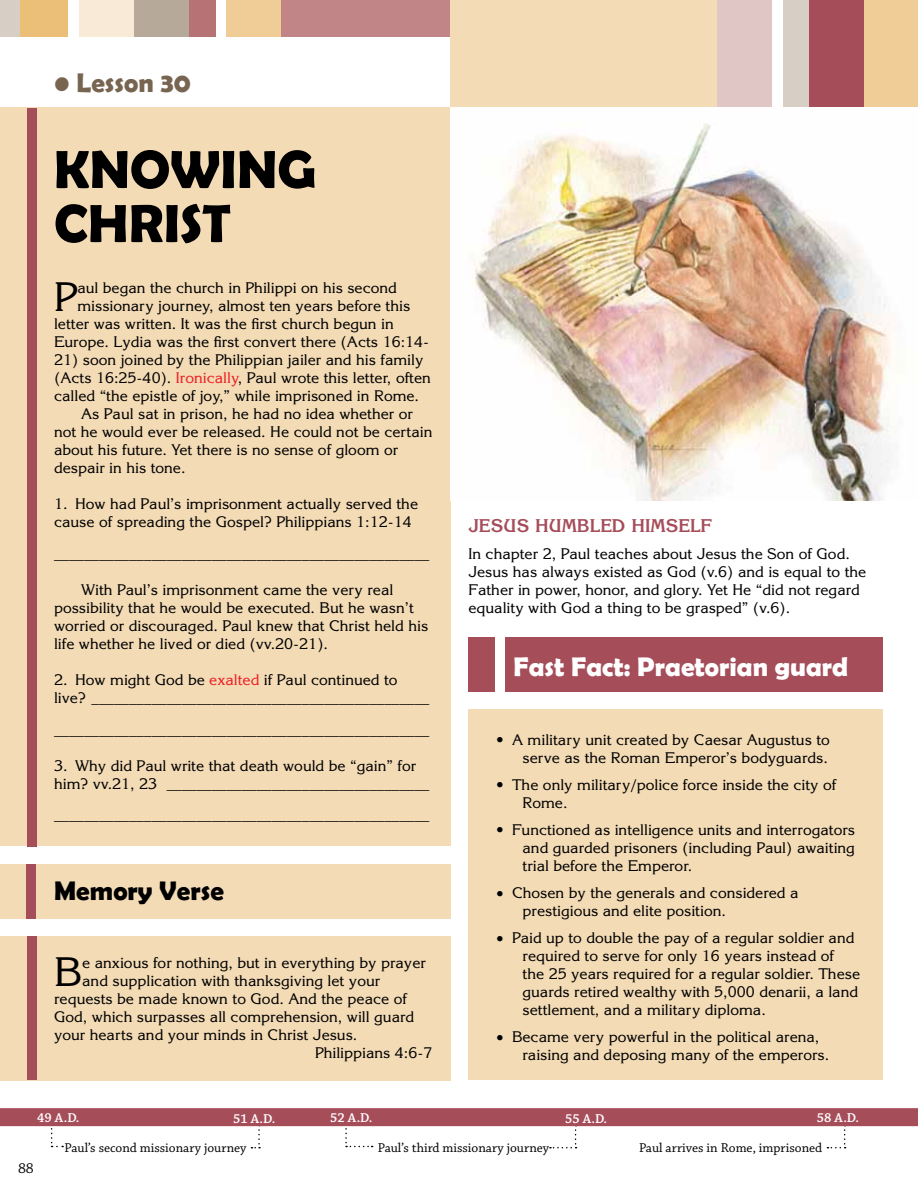
<style>
.page{position:relative;width:918px;height:1187px;background:#fff}
.page>*{position:absolute;margin:0;border:0;box-sizing:border-box;transform-origin:0 0}
.t1{font:700 54px/54px "Berlin Sans FB Demi";color:#000}
.t2{font:40.2px "Korinna Std";color:#000}
.t3{font:700 27px "Berlin Sans FB Demi";color:#fff}
.t4{font:700 27px "Berlin Sans FB Demi";color:#000}
.t5{font:700 27px "Berlin Sans FB Demi";color:#786551}
.t6{font:700 18px "Korinna Std";color:#a64d5a}
.t7{font:15px/18px "Korinna Std";color:#000}
.t8{font:15px "Chaparral Pro";color:#000}
.t9{font:13.5px "Chaparral Pro";color:#000}
.t10{font:600 13.5px "Chaparral Pro";color:#fff}
.s1{color:#ed1f24}
</style>
<div class="page">
<svg style="left:549px;top:1126px;width:27px;height:22px"></svg>
<svg style="left:827px;top:1126px;width:18px;height:22px"></svg>
<svg style="left:251px;top:1126px;width:9px;height:22px"></svg>
<svg style="left:51px;top:1126px;width:12px;height:21px"></svg>
<svg style="left:345px;top:1126px;width:27px;height:21px"></svg>
<div style="left:230px;top:0;width:228px;height:36px;background:#c18588"></div>
<div style="left:450px;top:0;width:317px;height:108px;background:#f3dbb6"></div>
<div style="left:717px;top:0;width:54px;height:108px;background:#e0c6c4"></div>
<div style="left:782px;top:0;width:27px;height:108px;background:#d7cfc6"></div>
<div style="left:809px;top:0;width:56px;height:108px;background:#a64d5a"></div>
<div style="left:227px;top:0;width:54px;height:36px;background:#f0cd96"></div>
<div style="left:188px;top:0;width:27px;height:36px;background:#b77276"></div>
<div style="left:133px;top:0;width:56px;height:36px;background:#b7a99a"></div>
<div style="left:80px;top:0;width:54px;height:36px;background:#f8ead7"></div>
<div style="left:2px;top:0;width:66px;height:36px;background:#ecbf79"></div>
<div style="left:0;top:0;width:20px;height:36px;background:#d7cfc6"></div>
<div style="left:0;top:864px;width:450px;height:54px;background:#f3dbb6"></div>
<div style="left:0;top:108px;width:450px;height:738px;background:#f3dbb6"></div>
<div style="left:27px;top:108px;width:9px;height:738px;background:#a64d5a"></div>
<div style="left:0;top:936px;width:450px;height:144px;background:#f3dbb6"></div>
<div style="left:27px;top:936px;width:9px;height:144px;background:#a64d5a"></div>
<div style="left:27px;top:864px;width:9px;height:54px;background:#a64d5a"></div>
<div style="left:0;top:1108px;width:917px;height:18px;background:#a64d5a"></div>
<div style="left:864px;top:0;width:53px;height:108px;background:#f0cd96"></div>
<div style="left:468px;top:638px;width:414px;height:54px;background:#a64d5a"></div>
<div style="left:468px;top:710px;width:414px;height:370px;background:#f3dbb6"></div>
<div style="left:495px;top:638px;width:9px;height:54px;background:#fff"></div>
<img style="left:473px;top:123px;width:425px;height:378px">
<p class="t5" style="left:54px;top:68px;width:138px">• Lesson 30</p>
<p class="t1" style="left:54px;top:142px;width:263px">KNOWING<br>CHRIST</p>
<p class="t2" style="left:54px;top:272px;width:25px">P</p>
<p class="t7" style="left:77px;top:279px;width:321px">aul began the church in Philippi on his second</p>
<p class="t7" style="left:77px;top:297px;width:334px">missionary journey, almost ten years before this</p>
<p class="t7" style="left:54px;top:315px;width:341px">letter was written. It was the first church begun in</p>
<p class="t7" style="left:54px;top:333px;width:376px">Europe. Lydia was the first convert there (Acts 16:14-</p>
<p class="t7" style="left:54px;top:351px;width:370px">21) soon joined by the Philippian jailer and his family</p>
<p class="t7" style="left:54px;top:369px;width:378px">(Acts 16:25-40). <span class="s1">Ironically</span>, Paul wrote this letter, often</p>
<p class="t7" style="left:54px;top:387px;width:366px">called “the epistle of joy,” while imprisoned in Rome.</p>
<p class="t7" style="left:81px;top:405px;width:333px">As Paul sat in prison, he had no idea whether or</p>
<p class="t7" style="left:54px;top:423px;width:379px">not he would ever be released. He could not be certain</p>
<p class="t7" style="left:54px;top:441px;width:345px">about his future. Yet there is no sense of gloom or</p>
<p class="t7" style="left:54px;top:459px;width:133px">despair in his tone.</p>
<p class="t7" style="left:54px;top:495px;width:365px">1. How had Paul’s imprisonment actually served the cause of spreading the Gospel? Philippians 1:12-14</p>
<p class="t7" style="left:54px;top:544px;width:376px">__________________________________________________</p>
<p class="t7" style="left:54px;top:580px;width:375px;text-indent:27px">With Paul’s imprisonment came the very real possibility that he would be executed. But he wasn’t worried or discouraged. Paul knew that Christ held his life whether he lived or died (vv.20-21).</p>
<p class="t7" style="left:54px;top:670px;width:376px">2. How might God be <span class="s1">exalted</span> if Paul continued to live? _____________________________________________</p>
<p class="t7" style="left:54px;top:720px;width:376px">__________________________________________________</p>
<p class="t7" style="left:54px;top:756px;width:376px">3. Why did Paul write that death would be “gain” for him? vv.21, 23 ___________________________________</p>
<p class="t7" style="left:54px;top:805px;width:376px">__________________________________________________</p>
<p class="t4" style="left:54px;top:875px;width:171px">Memory Verse</p>
<p class="t2" style="left:54px;top:946px;width:30px">B</p>
<p class="t7" style="left:82px;top:953px;width:345px">e anxious for nothing, but in everything by prayer</p>
<p class="t7" style="left:82px;top:971px;width:299px">and supplication with thanksgiving let your</p>
<p class="t7" style="left:54px;top:989px;width:354px">requests be made known to God. And the peace of</p>
<p class="t7" style="left:54px;top:1007px;width:361px">God, which surpasses all comprehension, will guard</p>
<p class="t7" style="left:54px;top:1025px;width:305px">your hearts and your minds in Christ Jesus.</p>
<p class="t7" style="left:315px;top:1043px;width:119px">Philippians 4:6-7</p>
<p class="t6" style="left:468px;top:514px;width:245px">JESUS HUMBLED HIMSELF</p>
<p class="t7" style="left:468px;top:545px;width:399px">In chapter 2, Paul teaches about Jesus the Son of God.<br>Jesus has always existed as God (v.6) and is equal to the Father in power, honor, and glory. Yet He “did not regard equality with God a thing to be grasped” (v.6).</p>
<p class="t3" style="left:513px;top:651px;width:336px">Fast Fact: Praetorian guard</p>
<p class="t7" style="left:495px;top:730px;width:336px;text-align:right">• A military unit created by Caesar Augustus to serve as the Roman Emperor’s bodyguards.</p>
<p class="t7" style="left:522px;top:775px;width:315px;text-indent:-27px">• The only military/police force inside the city of<br>Rome.</p>
<p class="t7" style="left:522px;top:820px;width:334px;text-align:justify;text-indent:-27px">• Functioned as intelligence units and interrogators and guarded prisoners (including Paul) awaiting trial before the Emperor.</p>
<p class="t7" style="left:522px;top:883px;width:277px;text-indent:-27px">• Chosen by the generals and considered a prestigious and elite position.</p>
<p class="t7" style="left:522px;top:928px;width:339px;text-indent:-27px">• Paid up to double the pay of a regular soldier and required to serve for only 16 years instead of<br>the 25 years required for a regular soldier. These guards retired wealthy with 5,000 denarii, a land settlement, and a military diploma.</p>
<p class="t7" style="left:522px;top:1027px;width:308px;text-indent:-27px">• Became very powerful in the political arena, raising and deposing many of the emperors.</p>
<p class="t10" style="left:37px;top:1110px;width:44px">49 A.D.</p>
<p class="t10" style="left:233px;top:1110px;width:44px">51 A.D.</p>
<p class="t10" style="left:330px;top:1110px;width:44px">52 A.D.</p>
<p class="t10" style="left:564px;top:1110px;width:44px">55 A.D.</p>
<p class="t10" style="left:816px;top:1110px;width:44px">58 A.D.</p>
<p class="t8" style="left:18px;top:1160px;width:17px">88</p>
<p class="t9" style="left:65px;top:1140px;width:183px">Paul’s second missionary journey</p>
<p class="t9" style="left:377px;top:1140px;width:173px">Paul’s third missionary journey</p>
<p class="t9" style="left:638px;top:1140px;width:185px">Paul arrives in Rome, imprisoned</p>
</div>
